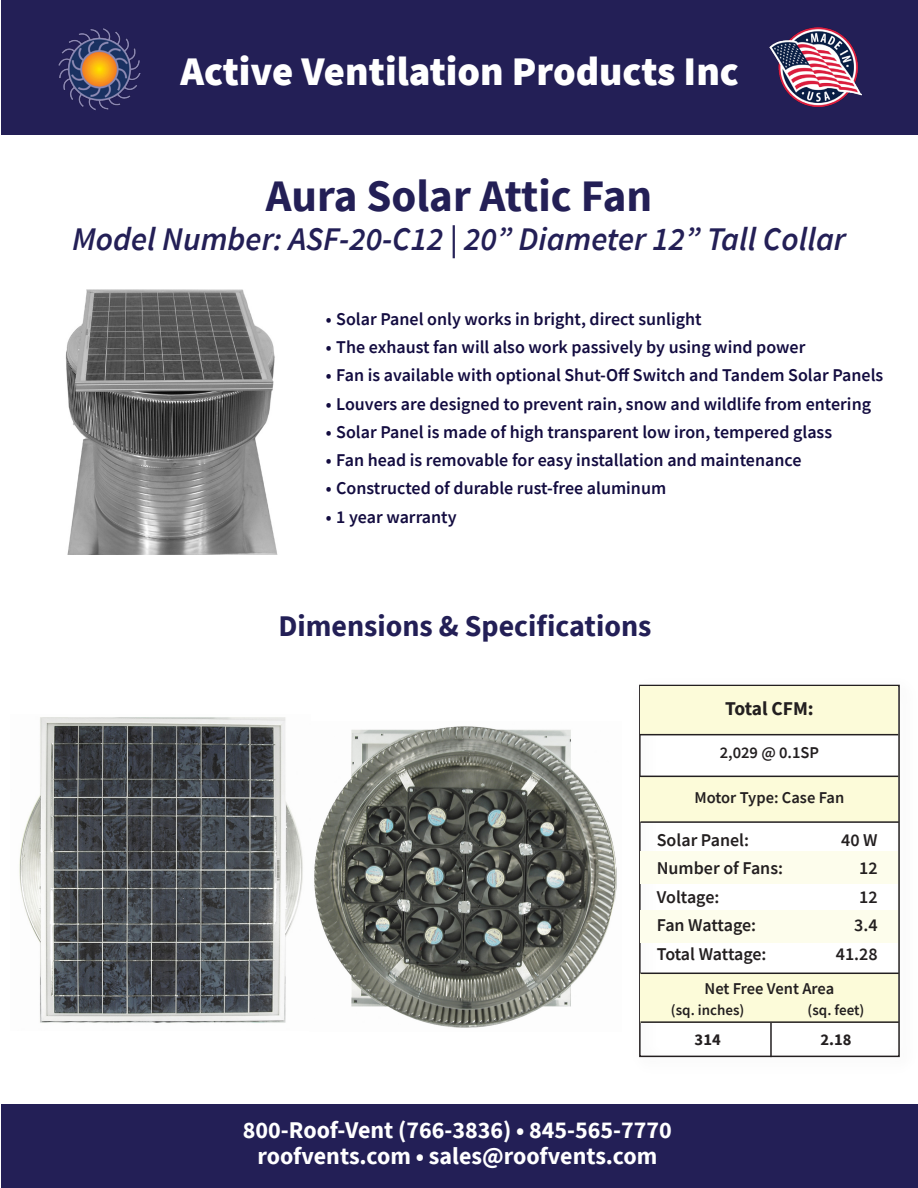
<style>
.page{position:relative;width:918px;height:1188px;background:#fff}
.page>*{position:absolute;margin:0;border:0;box-sizing:border-box;transform-origin:0 0}
.t1{font:700 45px "Source Sans Pro";color:#231f56}
.t2{font:900 40.5px "Source Sans Pro";color:#fff}
.t3{font:italic 600 33px "Source Sans Pro";color:#231f56}
.t4{font:700 30px "Source Sans Pro";color:#231f56}
.t5{font:700 24px/25.5px "Source Sans Pro";color:#fff;text-align:center}
.t6{font:700 19.5px "Source Sans Pro";letter-spacing:-.01em;color:#231f20}
.t7{font:600 18px "Source Sans Pro";color:#130c40}
.t8{font:600 18px "Source Sans Pro";color:#231f20}
.t9{font:600 18px "Source Sans Pro";letter-spacing:-.02em;color:#231f20}
.t10{font:600 16.5px "Source Sans Pro";color:#231f20}
.t11{font:700 16.5px "Source Sans Pro";color:#231f20}
.t12{font:600 15px "Source Sans Pro";color:#231f20}
</style>
<div class="page">
<div style="left:1px;top:0;width:917px;height:135px;background:#231f56"></div>
<img style="left:58px;top:28px;width:83px;height:83px">
<img style="left:769px;top:28px;width:92px;height:79px">
<div style="left:1px;top:1105px;width:917px;height:83px;background:#231f56"></div>
<img style="left:65px;top:290px;width:213px;height:265px">
<img style="left:314px;top:726px;width:303px;height:302px">
<img style="left:19px;top:717px;width:284px;height:306px">
<div style="left:639px;top:685px;width:261px;height:372px;border:2px solid #231f20"></div>
<div style="left:641px;top:686px;width:257px;height:48px;background:#fcfbd9"></div>
<div style="left:641px;top:777px;width:257px;height:44px;background:#fcfbd9"></div>
<div style="left:641px;top:851px;width:257px;height:33px;background:#fdfdec"></div>
<div style="left:641px;top:910px;width:257px;height:33px;background:#fdfdec"></div>
<hr style="left:770px;top:975px;width:2px;height:82px;background:#231f20">
<hr style="left:640px;top:821px;width:259px;height:2px;background:#231f20">
<hr style="left:640px;top:776px;width:258px;height:1px;background:#231f20">
<hr style="left:640px;top:734px;width:258px;height:1px;background:#231f20">
<div style="left:641px;top:973px;width:257px;height:50px;background:#fcfbd9"></div>
<hr style="left:640px;top:973px;width:259px;height:1px;background:#231f20">
<hr style="left:640px;top:1021px;width:259px;height:2px;background:#231f20">
<h2 class="t2" style="left:180px;top:43px;width:560px">Active Ventilation Products Inc</h2>
<p class="t1" style="left:266px;top:165px;width:388px">Aura Solar Attic Fan</p>
<p class="t3" style="left:72px;top:218px;width:775px">Model Number: ASF-20-C12 | 20” Diameter 12” Tall Collar</p>
<p class="t7" style="left:326px;top:307px;width:377px">• Solar Panel only works in bright, direct sunlight</p>
<p class="t7" style="left:326px;top:335px;width:481px">• The exhaust fan will also work passively by using wind power</p>
<p class="t7" style="left:326px;top:363px;width:559px">• Fan is available with optional Shut-Off Switch and Tandem Solar Panels</p>
<p class="t7" style="left:326px;top:392px;width:547px">• Louvers are designed to prevent rain, snow and wildlife from entering</p>
<p class="t7" style="left:326px;top:420px;width:508px">• Solar Panel is made of high transparent low iron, tempered glass</p>
<p class="t7" style="left:326px;top:448px;width:477px">• Fan head is removable for easy installation and maintenance</p>
<p class="t7" style="left:326px;top:477px;width:342px">• Constructed of durable rust-free aluminum</p>
<p class="t7" style="left:326px;top:505px;width:132px">• 1 year warranty</p>
<p class="t4" style="left:278px;top:606px;width:375px">Dimensions &amp; Specifications</p>
<p class="t6" style="left:725px;top:695px;width:90px">Total CFM:</p>
<p class="t10" style="left:720px;top:742px;width:101px">2,029 @ 0.1SP</p>
<p class="t10" style="left:695px;top:787px;width:151px">Motor Type: Case Fan</p>
<p class="t8" style="left:657px;top:828px;width:94px">Solar Panel:</p>
<p class="t8" style="left:841px;top:828px;width:38px">40 W</p>
<p class="t8" style="left:657px;top:856px;width:128px">Number of Fans:</p>
<p class="t8" style="left:859px;top:856px;width:20px">12</p>
<p class="t8" style="left:657px;top:885px;width:64px">Voltage:</p>
<p class="t8" style="left:859px;top:885px;width:20px">12</p>
<p class="t8" style="left:657px;top:913px;width:101px">Fan Wattage:</p>
<p class="t8" style="left:854px;top:913px;width:25px">3.4</p>
<p class="t9" style="left:657px;top:942px;width:111px">Total Wattage:</p>
<p class="t8" style="left:836px;top:942px;width:43px">41.28</p>
<p class="t10" style="left:705px;top:977px;width:131px">Net Free Vent Area</p>
<p class="t12" style="left:671px;top:1000px;width:75px">(sq. inches)</p>
<p class="t12" style="left:808px;top:1000px;width:58px">(sq. feet)</p>
<p class="t11" style="left:695px;top:1029px;width:28px">314</p>
<p class="t11" style="left:821px;top:1029px;width:33px">2.18</p>
<h3 class="t5" style="left:243px;top:1117px;width:430px">800-Roof-Vent (766-3836) • 845-565-7770 roofvents.com • sales@roofvents.com</h3>
</div>
